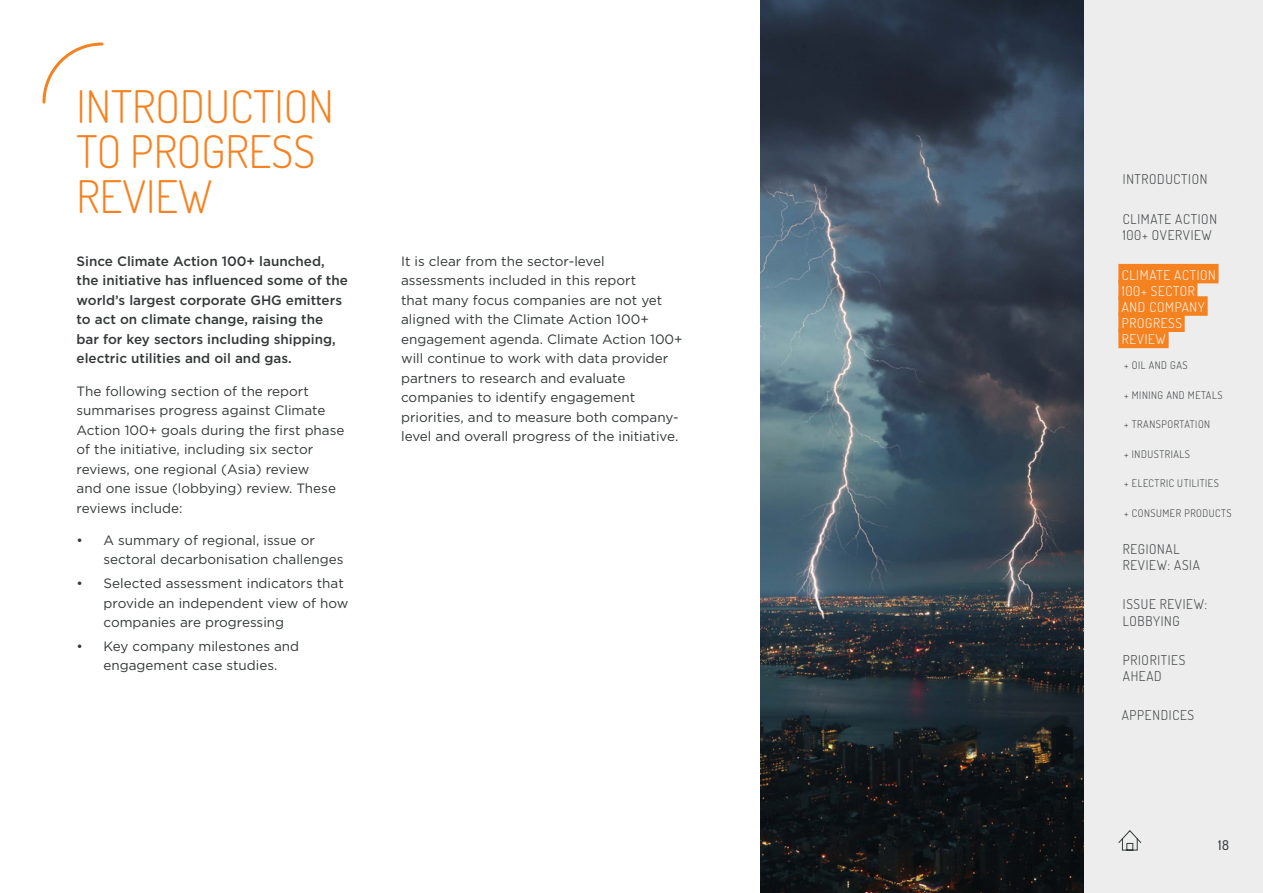
<style>
.page{position:relative;width:1263px;height:893px;background:#fff}
.page>*{position:absolute;margin:0;border:0;box-sizing:border-box;transform-origin:0 0}
.t1{font:300 45px/45px "Dosis";color:#f58220}
.Body{font:13.5px/19.5px "Gotham";color:#343838}
.Intro_Body{font:500 13.5px/19.5px "Gotham";color:#343838}
.t2{font:300 13.5px/16.2px "Dosis";letter-spacing:.05em;color:#343838}
.t3{font:300 13.5px/16.2px "Dosis";letter-spacing:.05em;color:#fff}
.t4{font:500 13.5px "Dosis";color:#343838}
.t5{font:300 10.5px "Dosis";letter-spacing:.05em;color:#343838}
</style>
<div class="page">
<svg style="left:42px;top:42px;width:62px;height:62px"></svg>
<img style="left:760px;top:0;width:324px;height:893px">
<div style="left:1084px;top:0;width:179px;height:893px;background:#ededee"></div>
<svg style="left:1118px;top:830px;width:24px;height:21px"></svg>
<div style="left:1118px;top:264px;width:100px;height:19px;background:#f58220"></div>
<div style="left:1118px;top:280px;width:79px;height:20px;background:#f58220"></div>
<div style="left:1118px;top:296px;width:90px;height:20px;background:#f58220"></div>
<div style="left:1118px;top:312px;width:67px;height:20px;background:#f58220"></div>
<div style="left:1118px;top:329px;width:50px;height:19px;background:#f58220"></div>
<h1 class="t1" style="left:77px;top:83px;width:259px">INTRODUCTION<br>TO PROGRESS<br>REVIEW</h1>
<p class="Intro_Body" style="left:77px;top:251px;width:273px">Since Climate Action 100+ launched, the initiative has influenced some of the world’s largest corporate GHG emitters to act on climate change, raising the bar for key sectors including shipping, electric utilities and oil and gas.</p>
<p class="Body" style="left:77px;top:381px;width:269px">The following section of the report summarises progress against Climate Action 100+ goals during the first phase of the initiative, including six sector reviews, one regional (Asia) review<br>and one issue (lobbying) review. These reviews include:</p>
<p class="Body" style="left:104px;top:530px;width:241px;text-indent:-27px">• A summary of regional, issue or sectoral decarbonisation challenges</p>
<p class="Body" style="left:104px;top:573px;width:246px;text-indent:-27px">• Selected assessment indicators that provide an independent view of how companies are progressing</p>
<p class="Body" style="left:77px;top:636px;width:224px;text-align:center">• Key company milestones and engagement case studies.</p>
<p class="Body" style="left:401px;top:251px;width:283px">It is clear from the sector-level assessments included in this report<br>that many focus companies are not yet aligned with the Climate Action 100+ engagement agenda. Climate Action 100+ will continue to work with data provider partners to research and evaluate companies to identify engagement priorities, and to measure both company&shy;level and overall progress of the initiative.</p>
<p class="t2" style="left:1123px;top:171px;width:86px">INTRODUCTION</p>
<p class="t2" style="left:1123px;top:210px;width:96px">CLIMATE ACTION<br>100+ OVERVIEW</p>
<p class="t3" style="left:1122px;top:266px;width:96px">CLIMATE ACTION<br>100+ SECTOR<br>AND COMPANY<br>PROGRESS<br>REVIEW</p>
<p class="t5" style="left:1124px;top:358px;width:65px">+ OIL AND GAS</p>
<p class="t5" style="left:1124px;top:388px;width:100px">+ MINING AND METALS</p>
<p class="t5" style="left:1124px;top:417px;width:87px">+ TRANSPORTATION</p>
<p class="t5" style="left:1124px;top:447px;width:67px">+ INDUSTRIALS</p>
<p class="t5" style="left:1124px;top:477px;width:96px">+ ELECTRIC UTILITIES</p>
<p class="t5" style="left:1124px;top:506px;width:109px">+ CONSUMER PRODUCTS</p>
<p class="t2" style="left:1123px;top:541px;width:79px">REGIONAL<br>REVIEW: ASIA</p>
<p class="t2" style="left:1123px;top:596px;width:86px">ISSUE REVIEW:<br>LOBBYING</p>
<p class="t2" style="left:1123px;top:651px;width:64px">PRIORITIES<br>AHEAD</p>
<p class="t2" style="left:1122px;top:706px;width:74px">APPENDICES</p>
<p class="t4" style="left:1218px;top:837px;width:12px">18</p>
</div>
